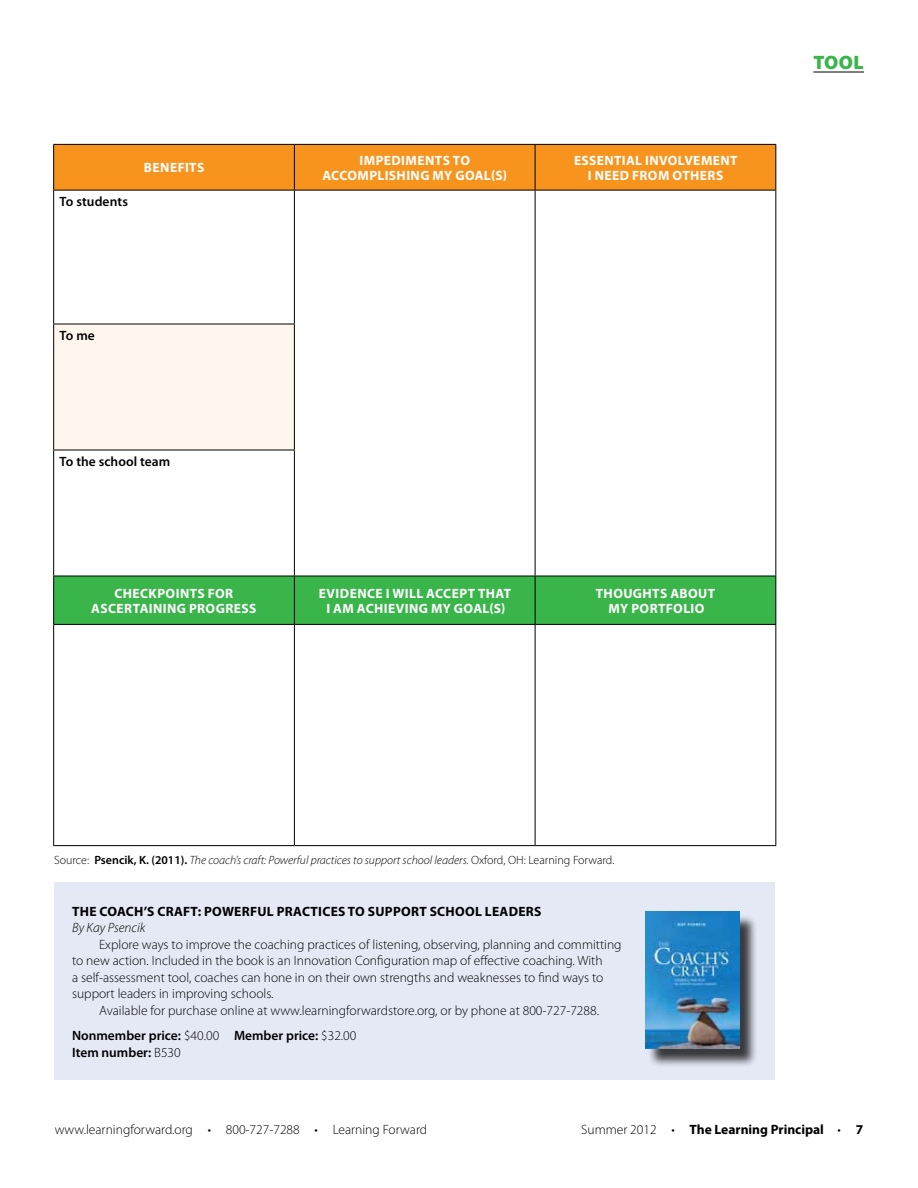
<style>
.page{position:relative;width:918px;height:1188px;background:#fff}
.page>*{position:absolute;margin:0;border:0;box-sizing:border-box;transform-origin:0 0}
.t1{font:900 19.5px "Myriad Pro";color:#39b54a}
.t2{font:300 13.5px "Myriad Pro";color:#000}
.t3{font:700 13.5px/15px "Myriad Pro";letter-spacing:.03em;color:#fff;text-align:center}
.t4{font:600 13.5px/16.5px "Myriad Pro";color:#000}
.t5{font:700 13.5px "Myriad Pro";letter-spacing:.02em;color:#000}
.t6{font:700 13.5px "Myriad Pro";color:#000}
.t7{font:italic 300 13.5px "Myriad Pro";color:#000}
.t8{font:italic 300 12px "Myriad Pro";color:#000}
.s1{font-style:normal}
.s2{font-weight:600;font-style:normal}
.s3{font-weight:300}
</style>
<div class="page">
<hr style="left:813px;top:72px;width:51px;height:1px;background:#000">
<div style="left:54px;top:145px;width:721px;height:45px;background:#f7941e"></div>
<div style="left:54px;top:324px;width:240px;height:126px;background:#fff7ee"></div>
<div style="left:54px;top:577px;width:721px;height:47px;background:#39b54a"></div>
<hr style="left:53px;top:190px;width:1px;height:134px;background:#000">
<hr style="left:294px;top:190px;width:1px;height:134px;background:#000">
<hr style="left:535px;top:190px;width:1px;height:134px;background:#000">
<hr style="left:775px;top:190px;width:1px;height:134px;background:#000">
<hr style="left:53px;top:324px;width:1px;height:126px;background:#000">
<hr style="left:294px;top:324px;width:1px;height:126px;background:#000">
<hr style="left:535px;top:324px;width:1px;height:126px;background:#000">
<hr style="left:775px;top:324px;width:1px;height:126px;background:#000">
<hr style="left:53px;top:450px;width:1px;height:126px;background:#000">
<hr style="left:294px;top:450px;width:1px;height:126px;background:#000">
<hr style="left:535px;top:450px;width:1px;height:126px;background:#000">
<hr style="left:775px;top:450px;width:1px;height:126px;background:#000">
<hr style="left:53px;top:324px;width:242px;height:1px;background:#000">
<hr style="left:53px;top:450px;width:242px;height:1px;background:#000">
<hr style="left:53px;top:576px;width:241px;height:1px;background:#000">
<hr style="left:53px;top:576px;width:1px;height:48px;background:#000">
<hr style="left:294px;top:576px;width:241px;height:1px;background:#000">
<hr style="left:294px;top:576px;width:1px;height:48px;background:#000">
<hr style="left:535px;top:576px;width:241px;height:1px;background:#000">
<hr style="left:535px;top:576px;width:1px;height:48px;background:#000">
<hr style="left:775px;top:576px;width:1px;height:48px;background:#000">
<hr style="left:53px;top:624px;width:241px;height:1px;background:#000">
<hr style="left:53px;top:625px;width:1px;height:220px;background:#000">
<hr style="left:294px;top:624px;width:241px;height:1px;background:#000">
<hr style="left:294px;top:625px;width:1px;height:220px;background:#000">
<hr style="left:535px;top:624px;width:241px;height:1px;background:#000">
<hr style="left:535px;top:625px;width:1px;height:220px;background:#000">
<hr style="left:775px;top:625px;width:1px;height:220px;background:#000">
<hr style="left:53px;top:144px;width:241px;height:1px;background:#000">
<hr style="left:53px;top:145px;width:1px;height:45px;background:#000">
<hr style="left:294px;top:144px;width:241px;height:1px;background:#000">
<hr style="left:294px;top:145px;width:1px;height:45px;background:#000">
<hr style="left:535px;top:144px;width:241px;height:1px;background:#000">
<hr style="left:535px;top:145px;width:1px;height:45px;background:#000">
<hr style="left:775px;top:145px;width:1px;height:45px;background:#000">
<hr style="left:53px;top:190px;width:241px;height:1px;background:#000">
<hr style="left:294px;top:190px;width:241px;height:1px;background:#000">
<hr style="left:535px;top:190px;width:241px;height:1px;background:#000">
<hr style="left:53px;top:845px;width:241px;height:1px;background:#000">
<hr style="left:294px;top:845px;width:241px;height:1px;background:#000">
<hr style="left:535px;top:845px;width:241px;height:1px;background:#000">
<div style="left:54px;top:882px;width:721px;height:198px;background:#e5e9f6"></div>
<div style="left:647px;top:914px;width:111px;height:153px;background:#000;opacity:.75"></div>
<img style="left:645px;top:912px;width:95px;height:137px">
<p class="t4" style="left:60px;top:193px;width:70px">To students</p>
<p class="t3" style="left:144px;top:160px;width:42px">BENEFITS</p>
<p class="t3" style="left:322px;top:152px;width:149px;text-align:left;text-indent:37px">IMPEDIMENTS TO<br>ACCOMPLIS</p>
<p class="t3" style="left:397px;top:167px;width:112px">HING MY GOAL(S)</p>
<p class="t4" style="left:60px;top:327px;width:37px">To me</p>
<p class="t4" style="left:60px;top:453px;width:112px">To the school team</p>
<p class="t3" style="left:574px;top:152px;width:163px">ESSENTIAL INVOLVEMENT<br>I NEED FROM OTHERS</p>
<p class="t3" style="left:91px;top:585px;width:159px;text-align:left;text-indent:23px">CHECKPOINTS FOR<br>ASCERTAINING PROGRESS</p>
<p class="t3" style="left:319px;top:585px;width:191px">EVI DENCE I WILL ACCEPT THAT<br>I AM ACHIEVI NG MY GOAL(S)</p>
<p class="t3" style="left:596px;top:585px;width:118px">THOUGHTS ABOUT<br>MY PORTFOLIO</p>
<h1 class="t1" style="left:813px;top:49px;width:52px">too l</h1>
<p class="t8" style="left:54px;top:853px;width:562px"><span class="s1">Source:</span> <span class="s2">Psencik, K. (2011).</span> The coach’s craft: Powerful practices to support school leaders. <span class="s1">Oxford, OH: Learning Forward.</span></p>
<p class="t5" style="left:72px;top:902px;width:469px">THE COACH’S CRAFT: POWERFUL PRACTICES TO SUPPORT SCHOOL LEADERS</p>
<p class="t7" style="left:72px;top:919px;width:75px">By Kay Psencik</p>
<p class="t2" style="left:99px;top:936px;width:524px">Explore ways to improve the coaching practices of listening, observing, planning and committing</p>
<p class="t2" style="left:72px;top:952px;width:532px">to new action. Included in the book is an Innovation Configuration map of effective coaching. With</p>
<p class="t2" style="left:72px;top:969px;width:533px">a self-assessment tool, coaches can hone in on their own strengths and weaknesses to find ways to</p>
<p class="t2" style="left:72px;top:985px;width:203px">support leaders in improving schools.</p>
<p class="t2" style="left:99px;top:1002px;width:502px">Available for purchase online at www.learningforwardstore.org, or by phone at 800-727-7288.</p>
<p class="t4" style="left:72px;top:1027px;width:286px">Nonmember price: <span class="s3">$40.00</span> Member price: <span class="s3">$32.00<br></span>Item number: <span class="s3">B530</span></p>
<p class="t2" style="left:55px;top:1121px;width:374px">www.learningforward.org • 800-727-7288 • Learning Forward</p>
<p class="t6" style="left:581px;top:1121px;width:284px"><span class="s3">Summer 2012 •</span> THE LEARNING PRINCIPAL <span class="s3">•</span> 7</p>
</div>
